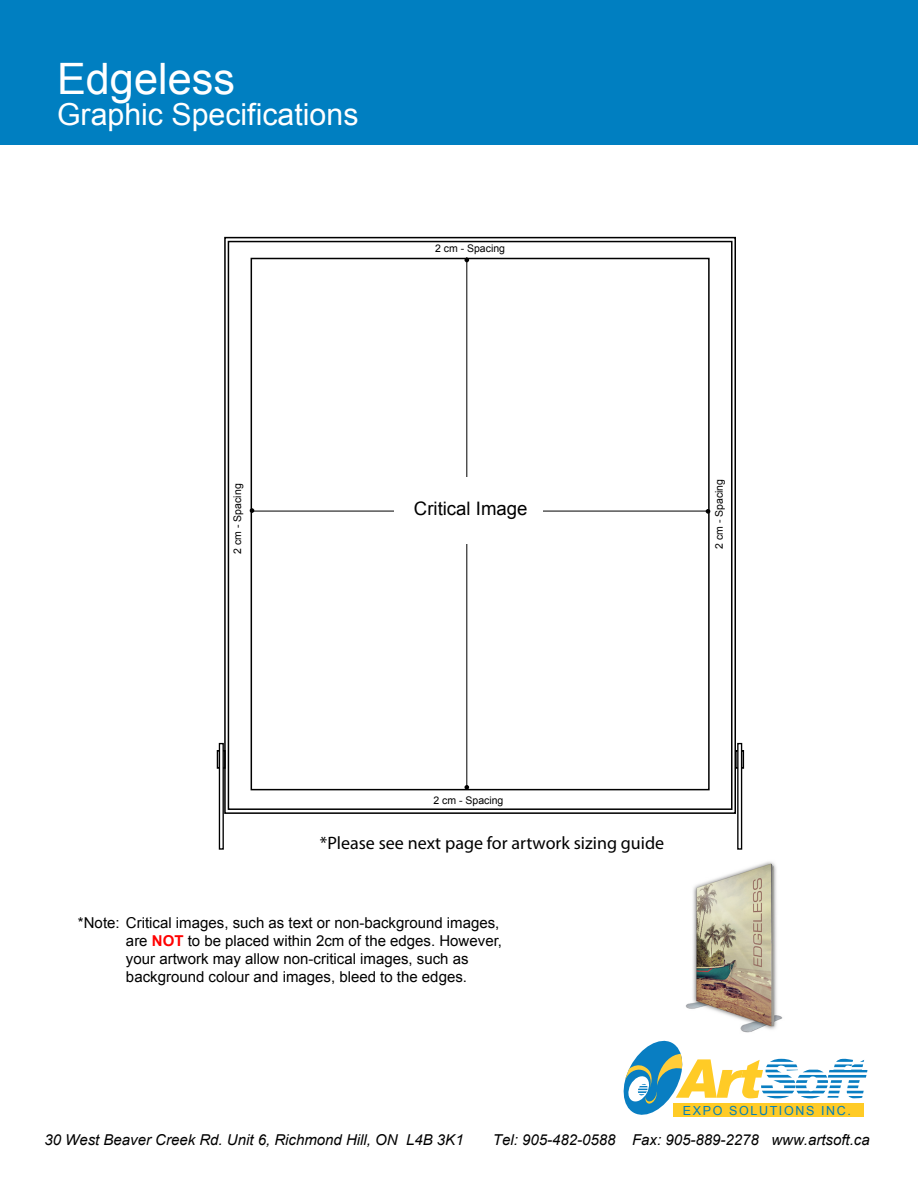
<style>
.page{position:relative;width:918px;height:1188px;background:#fff}
.page>*{position:absolute;margin:0;border:0;box-sizing:border-box;transform-origin:0 0}
.t1{font:43.35px "Arial";color:#fff}
.t2{font:30.3px "Arial";color:#fff}
.t3{font:18.6px "Arial";color:#000}
.t4{font:18px "Myriad Pro";color:#000}
.t5{font:15px/18px "Arial";color:#000}
.t6{font:italic 15px "Arial";color:#000}
.t7{font:12.45px "Arial";letter-spacing:.13em;color:#017ebb}
.t8{font:10.5px "Arial";color:#000}
.s1{font-weight:700;color:#f00}
</style>
<div class="page">
<img style="left:685px;top:861px;width:98px;height:172px">
<div style="left:0;top:0;width:918px;height:144px;background:#007fc1"></div>
<div style="left:228px;top:241px;width:505px;height:569px;background:#fff;border:2px solid #000"></div>
<div style="left:224px;top:237px;width:512px;height:577px;border:2px solid #000"></div>
<div style="left:251px;top:258px;width:459px;height:532px;background:#fff;border:2px solid #000"></div>
<hr style="left:466px;top:257px;width:1px;height:529px;background:#000">
<svg style="left:464px;top:258px;width:5px;height:4px"></svg>
<svg style="left:464px;top:785px;width:5px;height:5px"></svg>
<hr style="left:251px;top:511px;width:458px;height:1px;background:#000">
<svg style="left:250px;top:508px;width:4px;height:5px"></svg>
<svg style="left:706px;top:509px;width:4px;height:5px"></svg>
<div style="left:395px;top:478px;width:148px;height:66px;background:#fff"></div>
<svg style="left:623px;top:1040px;width:244px;height:77px"></svg>
<div style="left:217px;top:750px;width:9px;height:19px;border:2px solid #000"></div>
<svg style="left:219px;top:743px;width:5px;height:107px"></svg>
<div style="left:735px;top:750px;width:9px;height:19px;border:2px solid #000"></div>
<svg style="left:737px;top:743px;width:5px;height:107px"></svg>
<h1 class="t1" style="left:57px;top:51px;width:180px">Edgeless</h1>
<h2 class="t2" style="left:57px;top:94px;width:303px">Graphic Specifications</h2>
<p class="t8" style="left:435px;top:241px;width:72px">2 cm - Spacing</p>
<p class="t8" style="left:231px;top:554px;width:72px;rotate:-90deg">2 cm - Spacing</p>
<p class="t8" style="left:712px;top:549px;width:72px;rotate:-90deg">2 cm - Spacing</p>
<p class="t3" style="left:414px;top:497px;width:115px">Critical Image</p>
<p class="t8" style="left:433px;top:793px;width:72px">2 cm - Spacing</p>
<p class="t4" style="left:320px;top:833px;width:346px">*Please see next page for artwork sizing guide</p>
<p class="t5" style="left:126px;top:914px;width:378px;text-indent:-48px">*Note: Critical images, such as text or non-background images, are <span class="s1">NOT</span> to be placed within 2cm of the edges. However, your artwork may allow non-critical images, such as background colour and images, bleed to the edges.</p>
<p class="t7" style="left:683px;top:1102px;width:170px">EXPO SOLUTIONS INC.</p>
<p class="t6" style="left:44px;top:1130px;width:421px">30 West Beaver Creek Rd. Unit 6, Richmond Hill, ON L4B 3K1</p>
<p class="t6" style="left:493px;top:1130px;width:378px">Tel: 905-482-0588 Fax: 905-889-2278 www.artsoft.ca</p>
</div>
